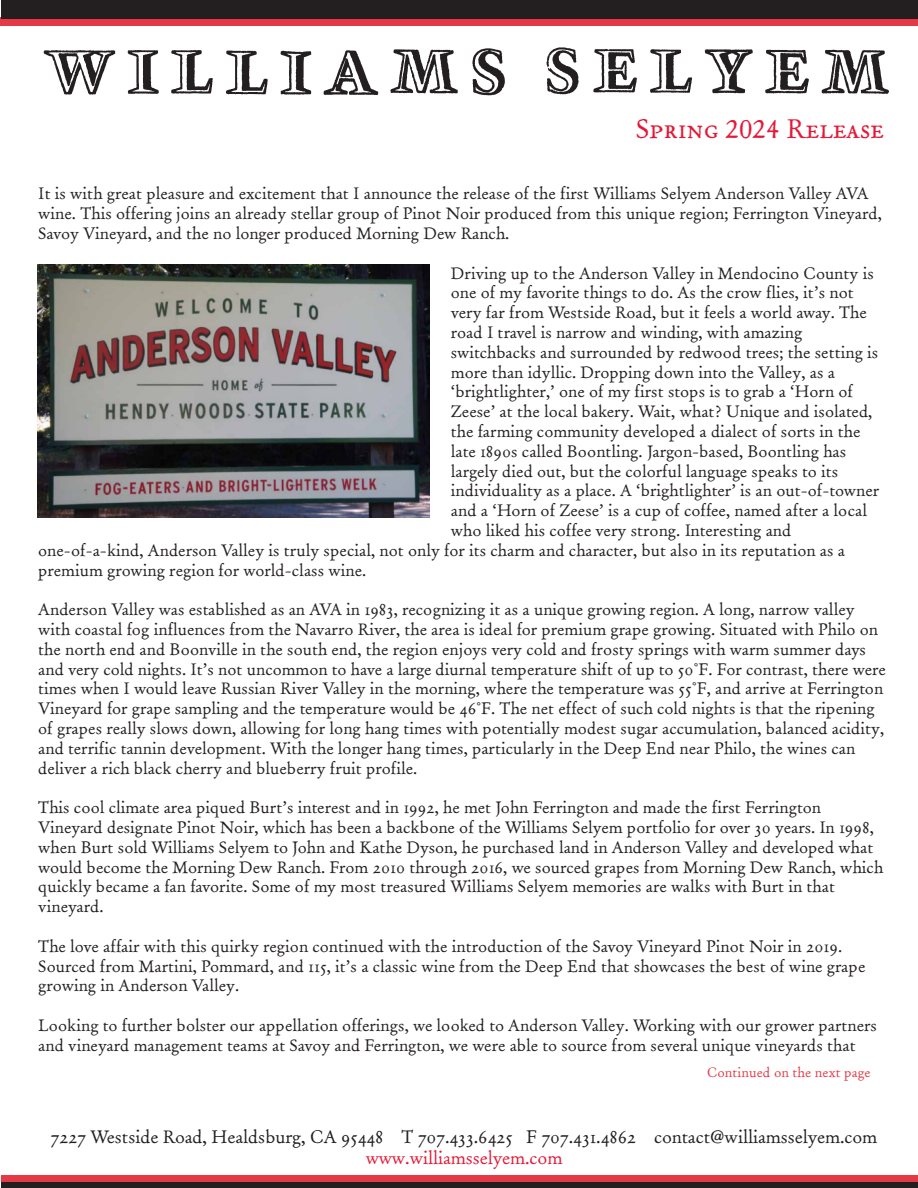
<style>
.page{position:relative;width:918px;height:1188px;background:#fff}
.page>*{position:absolute;margin:0;border:0;box-sizing:border-box;transform-origin:0 0}
.t1{font:27px "Old Claude LP Expert";color:#e51836}
.t2{font:18px "Old Claude LP Regular";color:#231f20}
.t3{font:18px "Old Claude LP Regular";color:#e51836}
.t4{font:16.5px/19.8px "Old Claude LP Regular";letter-spacing:.005em;color:#231f20}
.t5{font:13.5px "Old Claude LP Regular";letter-spacing:.01em;color:#e53945}
</style>
<div class="page">
<svg style="left:171px;top:50px;width:42px;height:44px"></svg>
<svg style="left:324px;top:50px;width:54px;height:45px"></svg>
<svg style="left:593px;top:49px;width:44px;height:43px"></svg>
<svg style="left:650px;top:49px;width:42px;height:44px"></svg>
<svg style="left:765px;top:50px;width:44px;height:43px"></svg>
<svg style="left:128px;top:50px;width:31px;height:44px"></svg>
<svg style="left:472px;top:48px;width:33px;height:47px"></svg>
<svg style="left:280px;top:51px;width:31px;height:44px"></svg>
<svg style="left:226px;top:50px;width:42px;height:44px"></svg>
<svg style="left:44px;top:50px;width:71px;height:45px"></svg>
<svg style="left:390px;top:49px;width:68px;height:44px"></svg>
<svg style="left:546px;top:47px;width:33px;height:47px"></svg>
<svg style="left:822px;top:50px;width:67px;height:44px"></svg>
<svg style="left:705px;top:49px;width:48px;height:44px"></svg>
<div style="left:1px;top:18px;width:917px;height:8px;background:#e53945"></div>
<div style="left:1px;top:0;width:917px;height:18px;background:#231f20"></div>
<div style="left:1px;top:1175px;width:917px;height:8px;background:#e53945"></div>
<div style="left:1px;top:1183px;width:917px;height:5px;background:#231f20"></div>
<img style="left:38px;top:265px;width:392px;height:253px">
<h1 class="t1" style="left:636px;top:112px;width:250px">Spring 2024 Release</h1>
<p class="t4" style="left:38px;top:184px;width:845px">It is with great pleasure and excitement that I announce the release of the first Williams Selyem Anderson Valley AVA wine. This offering joins an already stellar group of Pinot Noir produced from this unique region; Ferrington Vineyard,<br>Savoy Vineyard, and the no longer produced Morning Dew Ranch.</p>
<p class="t4" style="left:451px;top:263px;width:425px">Driving up to the Anderson Valley in Mendocino County is</p>
<p class="t4" style="left:451px;top:283px;width:404px">one of my favorite things to do. As the crow flies, it’s not</p>
<p class="t4" style="left:451px;top:303px;width:417px">very far from Westside Road, but it feels a world away. The</p>
<p class="t4" style="left:451px;top:323px;width:353px">road I travel is narrow and winding, with amazing</p>
<p class="t4" style="left:451px;top:342px;width:429px">switchbacks and surrounded by redwood trees; the setting is</p>
<p class="t4" style="left:451px;top:362px;width:386px">more than idyllic. Dropping down into the Valley, as a</p>
<p class="t4" style="left:451px;top:382px;width:404px">‘brightlighter,’ one of my first stops is to grab a ‘Horn of</p>
<p class="t4" style="left:451px;top:402px;width:423px">Zeese’ at the local bakery. Wait, what? Unique and isolated,</p>
<p class="t4" style="left:451px;top:422px;width:411px">the farming community developed a dialect of sorts in the</p>
<p class="t4" style="left:451px;top:441px;width:397px">late 1890s called Boontling. Jargon-based, Boontling has</p>
<p class="t4" style="left:451px;top:461px;width:389px">largely died out, but the colorful language speaks to its</p>
<p class="t4" style="left:451px;top:481px;width:430px">individuality as a place. A ‘brightlighter’ is an out-of-towner</p>
<p class="t4" style="left:451px;top:501px;width:418px">and a ‘Horn of Zeese’ is a cup of coffee, named after a local</p>
<p class="t4" style="left:451px;top:521px;width:342px">who liked his coffee very strong. Interesting and</p>
<p class="t4" style="left:38px;top:540px;width:808px">one-of-a-kind, Anderson Valley is truly special, not only for its charm and character, but also in its reputation as a</p>
<p class="t4" style="left:38px;top:560px;width:330px">premium growing region for world-class wine.</p>
<p class="t4" style="left:38px;top:600px;width:849px">Anderson Valley was established as an AVA in 1983, recognizing it as a unique growing region. A long, narrow valley with coastal fog influences from the Navarro River, the area is ideal for premium grape growing. Situated with Philo on the north end and Boonville in the south end, the region enjoys very cold and frosty springs with warm summer days and very cold nights. It’s not uncommon to have a large diurnal temperature shift of up to 50˚F. For contrast, there were times when I would leave Russian River Valley in the morning, where the temperature was 55˚F, and arrive at Ferrington Vineyard for grape sampling and the temperature would be 46˚F. The net effect of such cold nights is that the ripening of grapes really slows down, allowing for long hang times with potentially modest sugar accumulation, balanced acidity, and terrific tannin development. With the longer hang times, particularly in the Deep End near Philo, the wines can deliver a rich black cherry and blueberry fruit profile.</p>
<p class="t4" style="left:38px;top:798px;width:846px">This cool climate area piqued Burt’s interest and in 1992, he met John Ferrington and made the first Ferrington Vineyard designate Pinot Noir, which has been a backbone of the Williams Selyem portfolio for over 30 years. In 1998, when Burt sold Williams Selyem to John and Kathe Dyson, he purchased land in Anderson Valley and developed what would become the Morning Dew Ranch. From 2010 through 2016, we sourced grapes from Morning Dew Ranch, which quickly became a fan favorite. Some of my most treasured Williams Selyem memories are walks with Burt in that vineyard.</p>
<p class="t4" style="left:38px;top:936px;width:829px">The love affair with this quirky region continued with the introduction of the Savoy Vineyard Pinot Noir in 2019.<br>Sourced from Martini, Pommard, and 115, it’s a classic wine from the Deep End that showcases the best of wine grape growing in Anderson Valley.</p>
<p class="t4" style="left:38px;top:1016px;width:840px">Looking to further bolster our appellation offerings, we looked to Anderson Valley. Working with our grower partners and vineyard management teams at Savoy and Ferrington, we were able to source from several unique vineyards that</p>
<p class="t5" style="left:707px;top:1064px;width:165px">Continued on the next page</p>
<p class="t2" style="left:51px;top:1125px;width:828px">7227 Westside Road, Healdsburg, CA 95448 T 707.433.6425 F 707.431.4862 contact@williamsselyem.com</p>
<p class="t3" style="left:366px;top:1147px;width:198px">www.williamsselyem.com</p>
</div>
